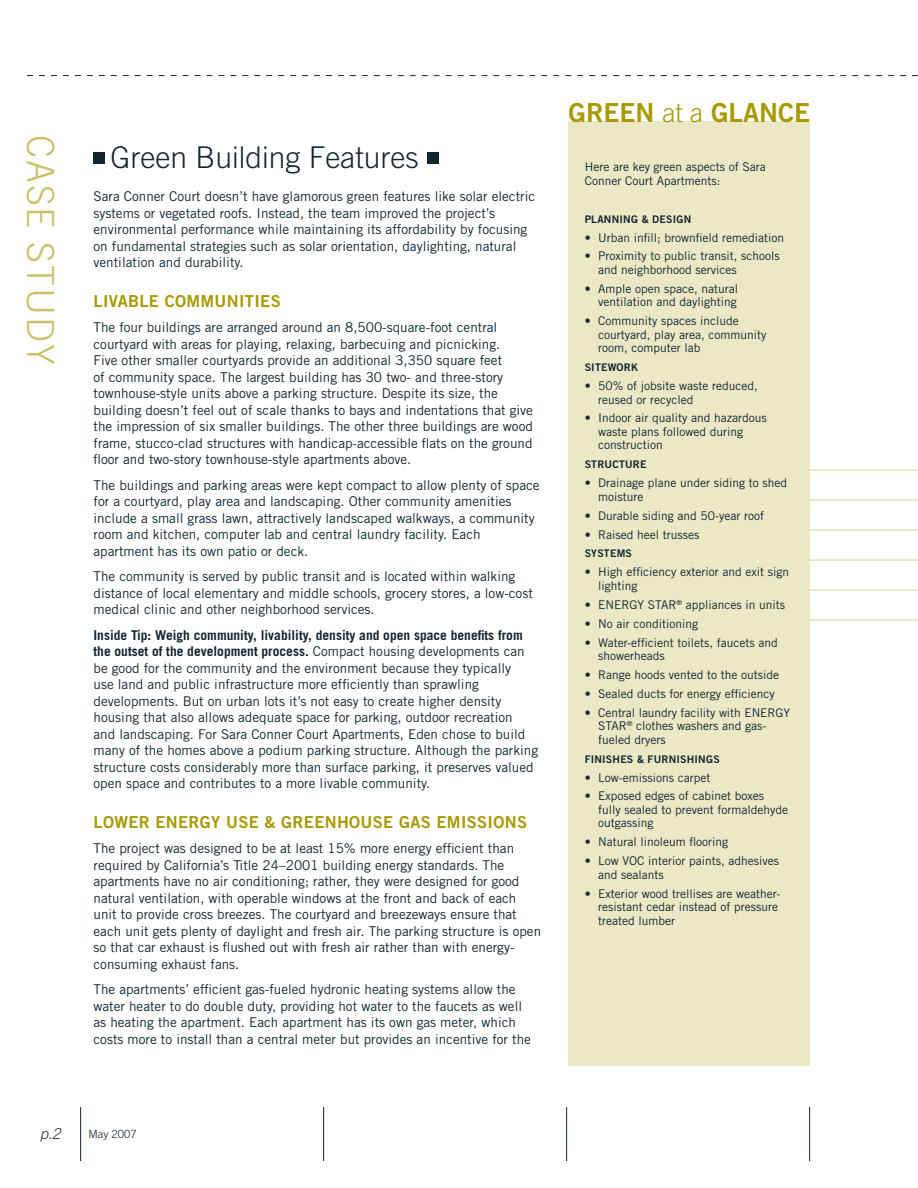
<style>
.page{position:relative;width:918px;height:1188px;background:#fff}
.page>*{position:absolute;margin:0;border:0;box-sizing:border-box;transform-origin:0 0}
.t1{font:300 37.5px "Trade Gothic";letter-spacing:.05em;color:#ccbf69}
._2_2_1st_page_body_t{font:300 30px "Trade Gothic";color:#122632}
.t2{font:26.25px "Trade Gothic Bold Two";color:#a79901}
._2_1_Level_2_header{font:16.5px "Trade Gothic Bold Two";letter-spacing:.02em;color:#a79901}
.t3{font:italic 300 15px "Trade Gothic";color:#122632}
._2_3_Body_Text_-_9on{font:13.5px/16.5px "Trade Gothic";color:#122632}
._3__Fast_fact_body{font:12px/13.5px "Trade Gothic";color:#122632}
.t4{font:300 11.25px "Trade Gothic";color:#122632}
._3__Fast_fact_body-2{font:10.5px "Trade Gothic Bold Two";letter-spacing:.02em;color:#122632}
.s1{font-weight:700}
.s2{font-family:"Trade Gothic";font-weight:300}
</style>
<div class="page">
<div style="left:568px;top:122px;width:242px;height:944px;background:#ece7c5"></div>
<svg style="left:27px;top:75px;width:891px;height:1px"></svg>
<hr style="left:80px;top:1107px;width:1px;height:54px;background:#122632">
<hr style="left:323px;top:1107px;width:1px;height:54px;background:#122632">
<hr style="left:566px;top:1107px;width:1px;height:54px;background:#122632">
<hr style="left:809px;top:1107px;width:1px;height:54px;background:#122632">
<hr style="left:809px;top:470px;width:109px;height:1px;background:#ddd395">
<hr style="left:809px;top:500px;width:109px;height:1px;background:#ddd395">
<hr style="left:809px;top:530px;width:109px;height:1px;background:#ddd395">
<hr style="left:809px;top:560px;width:109px;height:1px;background:#ddd395">
<hr style="left:809px;top:590px;width:109px;height:1px;background:#ddd395">
<hr style="left:809px;top:620px;width:109px;height:1px;background:#ddd395">
<div style="left:94px;top:152px;width:11px;height:12px;background:#122632"></div>
<div style="left:427px;top:152px;width:12px;height:12px;background:#122632"></div>
<p class="t1" style="left:63px;top:135px;width:231px;rotate:90deg">CASE STUDY</p>
<p class="_2_2_1st_page_body_t" style="left:111px;top:140px;width:310px">Green Building Features</p>
<p class="_2_3_Body_Text_-_9on" style="left:94px;top:188px;width:443px">Sara Conner Court doesn’t have glamorous green features like solar electric systems or vegetated roofs. Instead, the team improved the project’s environmental performance while maintaining its affordability by focusing on fundamental strategies such as solar orientation, daylighting, natural ventilation and durability.</p>
<p class="_2_1_Level_2_header" style="left:94px;top:291px;width:189px">LIVABLE COMMUNITIES</p>
<p class="_2_3_Body_Text_-_9on" style="left:94px;top:319px;width:441px">The four buildings are arranged around an 8,500-square-foot central courtyard with areas for playing, relaxing, barbecuing and picnicking.<br>Five other smaller courtyards provide an additional 3,350 square feet<br>of community space. The largest building has 30 two- and three-story townhouse-style units above a parking structure. Despite its size, the building doesn’t feel out of scale thanks to bays and indentations that give the impression of six smaller buildings. The other three buildings are wood frame, stucco-clad structures with handicap-accessible flats on the ground floor and two-story townhouse-style apartments above.</p>
<p class="_2_3_Body_Text_-_9on" style="left:94px;top:477px;width:448px">The buildings and parking areas were kept compact to allow plenty of space for a courtyard, play area and landscaping. Other community amenities include a small grass lawn, attractively landscaped walkways, a community room and kitchen, computer lab and central laundry facility. Each apartment has its own patio or deck.</p>
<p class="_2_3_Body_Text_-_9on" style="left:94px;top:568px;width:441px">The community is served by public transit and is located within walking distance of local elementary and middle schools, grocery stores, a low-cost medical clinic and other neighborhood services.</p>
<p class="_2_3_Body_Text_-_9on" style="left:94px;top:627px;width:446px"><span class="s1">Inside Tip: Weigh community, livability, density and open space benefits from the outset of the development process.</span> Compact housing developments can be good for the community and the environment because they typically<br>use land and public infrastructure more efficiently than sprawling developments. But on urban lots it’s not easy to create higher density housing that also allows adequate space for parking, outdoor recreation<br>and landscaping. For Sara Conner Court Apartments, Eden chose to build many of the homes above a podium parking structure. Although the parking structure costs considerably more than surface parking, it preserves valued open space and contributes to a more livable community.</p>
<p class="_2_1_Level_2_header" style="left:94px;top:812px;width:435px">LOWER ENERGY USE &amp; GREENHOUSE GAS EMISSIONS</p>
<p class="_2_3_Body_Text_-_9on" style="left:94px;top:840px;width:449px">The project was designed to be at least 15% more energy efficient than required by California’s Title 24–2001 building energy standards. The apartments have no air conditioning; rather, they were designed for good natural ventilation, with operable windows at the front and back of each unit to provide cross breezes. The courtyard and breezeways ensure that each unit gets plenty of daylight and fresh air. The parking structure is open so that car exhaust is flushed out with fresh air rather than with energy&shy;consuming exhaust fans.</p>
<p class="_2_3_Body_Text_-_9on" style="left:94px;top:981px;width:439px">The apartments’ efficient gas-fueled hydronic heating systems allow the water heater to do double duty, providing hot water to the faucets as well as heating the apartment. Each apartment has its own gas meter, which costs more to install than a central meter but provides an incentive for the</p>
<p class="t2" style="left:568px;top:96px;width:18px">GREEN</p>
<p class="t2" style="left:662px;top:96px;width:99px"><span class="s2">at a</span> GLANCE</p>
<p class="_3__Fast_fact_body" style="left:585px;top:160px;width:183px">Here are key green aspects of Sara<br>Conner Court Apartments:</p>
<p class="_3__Fast_fact_body-2" style="left:585px;top:212px;width:108px">PLANNING &amp; DESIGN</p>
<p class="_3__Fast_fact_body" style="left:585px;top:230px;width:201px">• Urban infill; brownfield remediation</p>
<p class="_3__Fast_fact_body" style="left:598px;top:249px;width:183px;text-indent:-14px">• Proximity to public transit, schools and neighborhood services</p>
<p class="_3__Fast_fact_body" style="left:585px;top:282px;width:155px;text-align:right">• Ample open space, natural ventilation and daylighting</p>
<p class="_3__Fast_fact_body" style="left:598px;top:314px;width:170px;text-indent:-14px">• Community spaces include courtyard, play area, community room, computer lab</p>
<p class="_3__Fast_fact_body-2" style="left:585px;top:361px;width:55px">SITEWORK</p>
<p class="_3__Fast_fact_body" style="left:598px;top:379px;width:161px;text-indent:-14px">• 50% of jobsite waste reduced, reused or recycled</p>
<p class="_3__Fast_fact_body" style="left:598px;top:411px;width:170px;text-indent:-14px">• Indoor air quality and hazardous waste plans followed during construction</p>
<p class="_3__Fast_fact_body-2" style="left:585px;top:458px;width:63px">STRUCTURE</p>
<p class="_3__Fast_fact_body" style="left:598px;top:476px;width:191px;text-indent:-14px">• Drainage plane under siding to shed moisture</p>
<p class="_3__Fast_fact_body" style="left:585px;top:508px;width:181px">• Durable siding and 50-year roof</p>
<p class="_3__Fast_fact_body" style="left:585px;top:527px;width:116px">• Raised heel trusses</p>
<p class="_3__Fast_fact_body-2" style="left:585px;top:547px;width:49px">SYSTEMS</p>
<p class="_3__Fast_fact_body" style="left:598px;top:565px;width:192px;text-indent:-14px">• High efficiency exterior and exit sign lighting</p>
<p class="_3__Fast_fact_body" style="left:585px;top:598px;width:202px">• ENERGY STAR<sup>®</sup> appliances in units</p>
<p class="_3__Fast_fact_body" style="left:585px;top:616px;width:115px">• No air conditioning</p>
<p class="_3__Fast_fact_body" style="left:598px;top:635px;width:181px;text-indent:-14px">• Water-efficient toilets, faucets and showerheads</p>
<p class="_3__Fast_fact_body" style="left:585px;top:668px;width:196px">• Range hoods vented to the outside</p>
<p class="_3__Fast_fact_body" style="left:585px;top:687px;width:192px">• Sealed ducts for energy efficiency</p>
<p class="_3__Fast_fact_body" style="left:598px;top:706px;width:193px;text-indent:-14px">• Central laundry facility with ENERGY<br>STAR<sup>®</sup> clothes washers and gas&shy;fueled dryers</p>
<p class="_3__Fast_fact_body-2" style="left:585px;top:752px;width:137px">FINISHES &amp; FURNISHINGS</p>
<p class="_3__Fast_fact_body" style="left:585px;top:770px;width:127px">• Low-emissions carpet</p>
<p class="_3__Fast_fact_body" style="left:598px;top:789px;width:191px;text-indent:-14px">• Exposed edges of cabinet boxes fully sealed to prevent formaldehyde outgassing</p>
<p class="_3__Fast_fact_body" style="left:585px;top:835px;width:145px">• Natural linoleum flooring</p>
<p class="_3__Fast_fact_body" style="left:598px;top:854px;width:182px;text-indent:-14px">• Low VOC interior paints, adhesives and sealants</p>
<p class="_3__Fast_fact_body" style="left:598px;top:886px;width:184px;text-indent:-14px">• Exterior wood trellises are weather&shy;resistant cedar instead of pressure treated lumber</p>
<p class="t3" style="left:40px;top:1125px;width:22px">p.2</p>
<p class="t4" style="left:88px;top:1127px;width:50px">May 2007</p>
</div>
